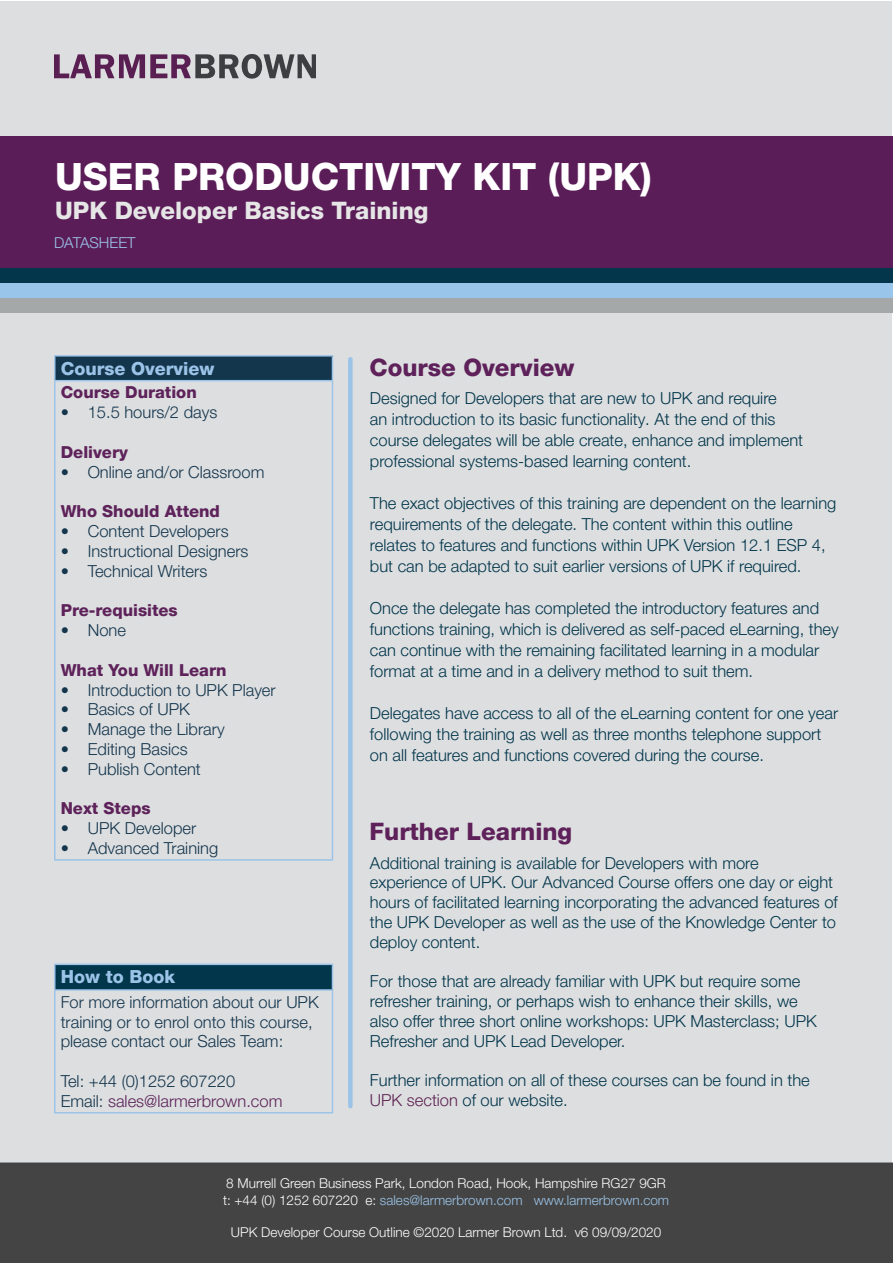
<style>
.page{position:relative;width:893px;height:1263px;background:#fff}
.page>*{position:absolute;margin:0;border:0;box-sizing:border-box;transform-origin:0 0}
.t1{font:800 37.5px "Helvetica Neue LT Pro";color:#fff}
.t2{font:800 24px "Helvetica Neue LT Pro";color:#5e215a}
.t3{font:800 24px "Helvetica Neue LT Pro";color:#e6e6e6}
.t4{font:800 18px "Helvetica Neue LT Pro";color:#9bc4e8}
.t5{font:300 16.5px/21px "Helvetica Neue LT Pro";color:#02364b}
.t6{font:300 16.5px/19.8px "Helvetica Neue LT Pro";color:#14364d}
.t7{font:800 16.5px "Helvetica Neue LT Pro";color:#5e225a}
.t8{font:300 16.5px "Helvetica Neue LT Pro";color:#5d2459}
.t9{font:300 15px "Helvetica Neue LT Pro";color:#9bc4e8}
.t10{font:300 13.5px "Helvetica Neue LT Pro";color:#fff}
.t11{font:300 13.5px "Helvetica Neue LT Pro";color:#9bc4e8}
.s1{color:#14364d}
.s2{color:#5e2452}
.s3{color:#fff}
</style>
<div class="page">
<div style="left:1px;top:1px;width:891px;height:1254px;background:#dddee0"></div>
<div style="left:0;top:137px;width:893px;height:159px;background:#5b1d58"></div>
<div style="left:0;top:268px;width:893px;height:15px;background:#03364b"></div>
<div style="left:0;top:284px;width:893px;height:14px;background:#98c5e9"></div>
<div style="left:0;top:298px;width:893px;height:15px;background:#a4a8a9"></div>
<div style="left:0;top:1162px;width:893px;height:101px;background:#444"></div>
<svg style="left:54px;top:54px;width:262px;height:25px"></svg>
<div style="left:55px;top:356px;width:277px;height:25px;background:#14364d"></div>
<hr style="left:54px;top:355px;width:279px;height:2px;background:#9bc4e8">
<hr style="left:54px;top:357px;width:2px;height:23px;background:#9bc4e8">
<svg style="left:332px;top:357px;width:1px;height:23px"></svg>
<hr style="left:54px;top:380px;width:279px;height:1px;background:#9bc4e8">
<hr style="left:54px;top:381px;width:2px;height:478px;background:#9bc4e8">
<hr style="left:332px;top:381px;width:1px;height:478px;background:#9bc4e8">
<hr style="left:54px;top:859px;width:279px;height:2px;background:#9bc4e8">
<div style="left:55px;top:964px;width:277px;height:26px;background:#02364b"></div>
<hr style="left:54px;top:963px;width:279px;height:2px;background:#9bc4e8">
<hr style="left:54px;top:965px;width:2px;height:24px;background:#9bc4e8">
<svg style="left:332px;top:965px;width:1px;height:24px"></svg>
<hr style="left:54px;top:989px;width:279px;height:2px;background:#9bc4e8">
<hr style="left:54px;top:991px;width:2px;height:121px;background:#9bc4e8">
<hr style="left:332px;top:991px;width:1px;height:121px;background:#9bc4e8">
<hr style="left:54px;top:1112px;width:279px;height:1px;background:#9bc4e8">
<div style="left:348px;top:359px;width:5px;height:747px;background:#9bc4e8"></div>
<p class="t1" style="left:55px;top:154px;width:598px">USER PRODUCTIVITY KIT (UPK)</p>
<p class="t3" style="left:55px;top:196px;width:375px">UPK Developer Basics Training</p>
<p class="t9" style="left:54px;top:233px;width:83px">DATASHEET</p>
<p class="t4" style="left:61px;top:358px;width:155px">Course Overview</p>
<p class="t7" style="left:61px;top:383px;width:137px">Course Duration</p>
<p class="t6" style="left:61px;top:402px;width:158px">• 15.5 hours/2 days</p>
<p class="t7" style="left:61px;top:442px;width:69px">Delivery</p>
<p class="t6" style="left:61px;top:462px;width:205px">• Online and/or Classroom</p>
<p class="t7" style="left:61px;top:502px;width:161px">Who Should Attend</p>
<p class="t6" style="left:61px;top:521px;width:169px">• Content Developers</p>
<p class="t6" style="left:61px;top:541px;width:189px">• Instructional Designers</p>
<p class="t6" style="left:61px;top:561px;width:148px">• Technical Writers</p>
<p class="t7" style="left:61px;top:601px;width:119px">Pre-requisites</p>
<p class="t6" style="left:61px;top:620px;width:67px">• None</p>
<p class="t7" style="left:61px;top:660px;width:167px">What You Will Learn</p>
<p class="t6" style="left:61px;top:679px;width:216px">• Introduction to UPK Player</p>
<p class="t6" style="left:61px;top:699px;width:131px">• Basics of UPK</p>
<p class="t6" style="left:61px;top:719px;width:165px">• Manage the Library</p>
<p class="t6" style="left:61px;top:739px;width:128px">• Editing Basics</p>
<p class="t6" style="left:61px;top:759px;width:142px">• Publish Content</p>
<p class="t7" style="left:61px;top:799px;width:91px">Next Steps</p>
<p class="t6" style="left:61px;top:818px;width:137px">• UPK Developer</p>
<p class="t6" style="left:61px;top:838px;width:159px">• Advanced Training</p>
<p class="t4" style="left:61px;top:966px;width:116px">How to Book</p>
<p class="t6" style="left:61px;top:992px;width:259px">For more information about our UPK training or to enrol onto this course, please contact our Sales Team:</p>
<p class="t6" style="left:61px;top:1071px;width:176px">Tel: +44 (0)1252 607220</p>
<p class="t8" style="left:61px;top:1091px;width:223px"><span class="s1">Email:</span> sales@larmerbrown.com</p>
<p class="t2" style="left:370px;top:353px;width:206px">Course Overview</p>
<p class="t5" style="left:370px;top:387px;width:435px">Designed for Developers that are new to UPK and require<br>an introduction to its basic functionality. At the end of this course delegates will be able create, enhance and implement professional systems-based learning content.</p>
<p class="t5" style="left:370px;top:492px;width:468px">The exact objectives of this training are dependent on the learning requirements of the delegate. The content within this outline relates to features and functions within UPK Version 12.1 ESP 4, but can be adapted to suit earlier versions of UPK if required.</p>
<p class="t5" style="left:370px;top:597px;width:470px">Once the delegate has completed the introductory features and functions training, which is delivered as self-paced eLearning, they can continue with the remaining facilitated learning in a modular format at a time and in a delivery method to suit them.</p>
<p class="t5" style="left:370px;top:702px;width:470px">Delegates have access to all of the eLearning content for one year following the training as well as three months telephone support on all features and functions covered during the course.</p>
<p class="t2" style="left:370px;top:817px;width:204px">Further Learning</p>
<p class="t5" style="left:370px;top:852px;width:469px;line-height:19.8px">Additional training is available for Developers with more experience of UPK. Our Advanced Course offers one day or eight hours of facilitated learning incorporating the advanced features of the UPK Developer as well as the use of the Knowledge Center to deploy content.</p>
<p class="t5" style="left:370px;top:971px;width:448px;line-height:19.8px">For those that are already familiar with UPK but require some refresher training, or perhaps wish to enhance their skills, we also offer three short online workshops: UPK Masterclass; UPK Refresher and UPK Lead Developer.</p>
<p class="t5" style="left:370px;top:1070px;width:441px;line-height:19.8px">Further information on all of these courses can be found in the<br><span class="s2">UPK section</span> of our website.</p>
<p class="t10" style="left:226px;top:1175px;width:441px">8 Murrell Green Business Park, London Road, Hook, Hampshire RG27 9GR</p>
<p class="t11" style="left:223px;top:1191px;width:448px"><span class="s3">t: +44 (0) 1252 607220 e:</span> sales@larmerbrown.com www.larmerbrown.com</p>
<p class="t10" style="left:231px;top:1224px;width:432px">UPK Developer Course Outline ©2020 Larmer Brown Ltd. v6 09/09/2020</p>
</div>
